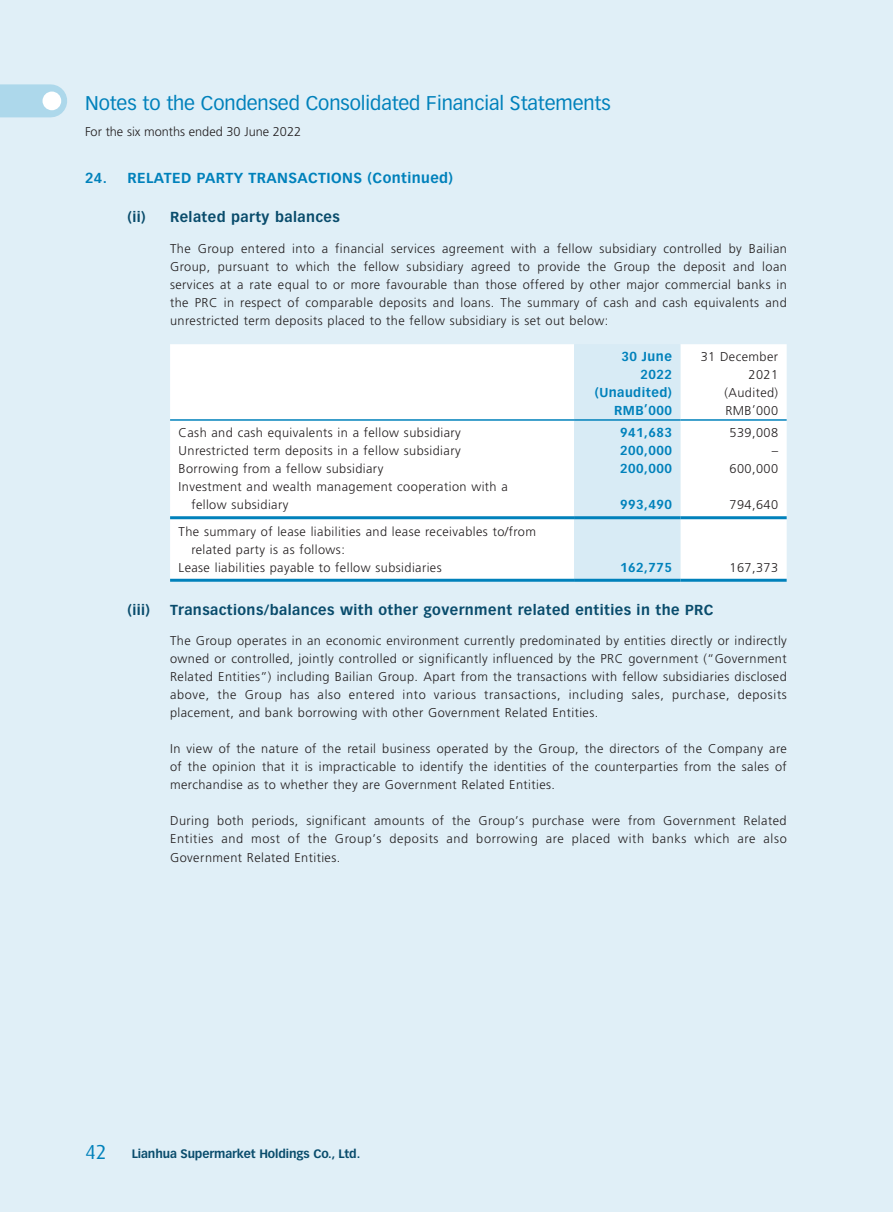
<style>
.page{position:relative;width:893px;height:1212px;background:#e0eff7}
.page>*{position:absolute;margin:0;border:0;box-sizing:border-box;transform-origin:0 0}
.t1{font:20.25px "Dax";color:#0081bb}
.t2{font:19.5px "Vectora LT Std";letter-spacing:-.005em;color:#0081bb}
.Heading_2{font:700 14.25px "Vectora LT Std";letter-spacing:.03em;color:#094c6c}
.Heading_1{font:700 14.25px "Vectora LT Std";letter-spacing:.03em;color:#0081bb}
.Body_Text{font:300 12.75px/18px "Frutiger LT Std";letter-spacing:.035em;color:#231f20;text-align:justify}
.Body_Text-2{font:700 12.75px "Vectora LT Std";letter-spacing:.035em;color:#0081bb}
.Body_Text-3{font:300 12.75px "Frutiger LT Std";letter-spacing:-.005em;color:#231f20}
.t3{font:700 12px "Vectora LT Std";letter-spacing:-.01em;color:#094c6c}
</style>
<div class="page">
<div style="left:0;top:84px;width:51px;height:33px;background:#add8eb"></div>
<div style="left:43px;top:92px;width:18px;height:18px;background:#fff;border-radius:50%"></div>
<div style="left:170px;top:344px;width:617px;height:235px;background:#fff"></div>
<svg style="left:574px;top:344px;width:106px;height:235px"></svg>
<hr style="left:170px;top:419px;width:404px;height:2px;background:#0081bb">
<hr style="left:574px;top:419px;width:106px;height:2px;background:#0081bb">
<hr style="left:680px;top:419px;width:107px;height:2px;background:#0081bb">
<hr style="left:170px;top:516px;width:404px;height:3px;background:#0081bb">
<hr style="left:574px;top:516px;width:106px;height:3px;background:#0081bb">
<hr style="left:680px;top:516px;width:107px;height:3px;background:#0081bb">
<hr style="left:170px;top:579px;width:404px;height:3px;background:#0081bb">
<hr style="left:574px;top:579px;width:106px;height:3px;background:#0081bb">
<hr style="left:680px;top:579px;width:107px;height:3px;background:#0081bb">
<h2 class="t2" style="left:85px;top:91px;width:527px">Notes to the Condensed Consolidated Financial Statements</h2>
<p class="Body_Text-3" style="left:85px;top:125px;width:218px">For the six months ended 30 June 2022</p>
<p class="Heading_1" style="left:85px;top:169px;width:370px">24. RELATED PARTY TRANSACTIONS (Continued)</p>
<p class="Heading_2" style="left:128px;top:208px;width:20px">(ii)</p>
<p class="Heading_2" style="left:170px;top:208px;width:171px">Related party balances</p>
<p class="Body_Text" style="left:170px;top:239px;width:618px">The Group entered into a financial services agreement with a fellow subsidiary controlled by Bailian Group, pursuant to which the fellow subsidiary agreed to provide the Group the deposit and loan services at a rate equal to or more favourable than those offered by other major commercial banks in the PRC in respect of comparable deposits and loans. The summary of cash and cash equivalents and unrestricted term deposits placed to the fellow subsidiary is set out below:</p>
<p class="Body_Text-2" style="left:621px;top:348px;width:52px">30 June</p>
<p class="Body_Text" style="left:701px;top:347px;width:79px">31 December</p>
<p class="Body_Text-2" style="left:640px;top:366px;width:33px">2022</p>
<p class="Body_Text" style="left:748px;top:365px;width:31px">2021</p>
<p class="Body_Text-2" style="left:595px;top:384px;width:78px">(Unaudited)</p>
<p class="Body_Text" style="left:724px;top:383px;width:55px">(Audited)</p>
<p class="Body_Text-2" style="left:614px;top:402px;width:59px">RMB’000</p>
<p class="Body_Text" style="left:725px;top:401px;width:54px">RMB’000</p>
<p class="Body_Text" style="left:179px;top:424px;width:284px">Cash and cash equivalents in a fellow subsidiary</p>
<p class="Body_Text-2" style="left:620px;top:425px;width:53px">941,683</p>
<p class="Body_Text" style="left:730px;top:424px;width:50px">539,008</p>
<p class="Body_Text" style="left:179px;top:442px;width:284px">Unrestricted term deposits in a fellow subsidiary</p>
<p class="Body_Text-2" style="left:620px;top:443px;width:53px">200,000</p>
<p class="Body_Text" style="left:772px;top:442px;width:8px">–</p>
<p class="Body_Text" style="left:179px;top:460px;width:206px">Borrowing from a fellow subsidiary</p>
<p class="Body_Text-2" style="left:620px;top:461px;width:53px">200,000</p>
<p class="Body_Text" style="left:730px;top:460px;width:50px">600,000</p>
<p class="Body_Text" style="left:191px;top:478px;width:318px;text-indent:-13px">Investment and wealth management cooperation with a fellow subsidiary</p>
<p class="Body_Text-2" style="left:620px;top:497px;width:53px">993,490</p>
<p class="Body_Text" style="left:730px;top:496px;width:50px">794,640</p>
<p class="Body_Text" style="left:191px;top:522px;width:346px;text-indent:-13px">The summary of lease liabilities and lease receivables to/from related party is as follows:</p>
<p class="Body_Text" style="left:179px;top:558px;width:265px">Lease liabilities payable to fellow subsidiaries</p>
<p class="Body_Text-2" style="left:620px;top:559px;width:53px">162,775</p>
<p class="Body_Text" style="left:730px;top:558px;width:50px">167,373</p>
<p class="Heading_2" style="left:128px;top:601px;width:24px">(iii)</p>
<p class="Heading_2" style="left:170px;top:601px;width:545px">Transactions/balances with other government related entities in the PRC</p>
<p class="Body_Text" style="left:170px;top:632px;width:618px">The Group operates in an economic environment currently predominated by entities directly or indirectly owned or controlled, jointly controlled or significantly influenced by the PRC government (“Government Related Entities”) including Bailian Group. Apart from the transactions with fellow subsidiaries disclosed above, the Group has also entered into various transactions, including sales, purchase, deposits placement, and bank borrowing with other Government Related Entities.</p>
<p class="Body_Text" style="left:170px;top:740px;width:618px">In view of the nature of the retail business operated by the Group, the directors of the Company are of the opinion that it is impracticable to identify the identities of the counterparties from the sales of merchandise as to whether they are Government Related Entities.</p>
<p class="Body_Text" style="left:170px;top:812px;width:618px">During both periods, significant amounts of the Group’s purchase were from Government Related Entities and most of the Group’s deposits and borrowing are placed with banks which are also Government Related Entities.</p>
<h1 class="t1" style="left:85px;top:1141px;width:23px">42</h1>
<p class="t3" style="left:132px;top:1147px;width:230px">Lianhua Supermarket Holdings Co., Ltd.</p>
</div>
